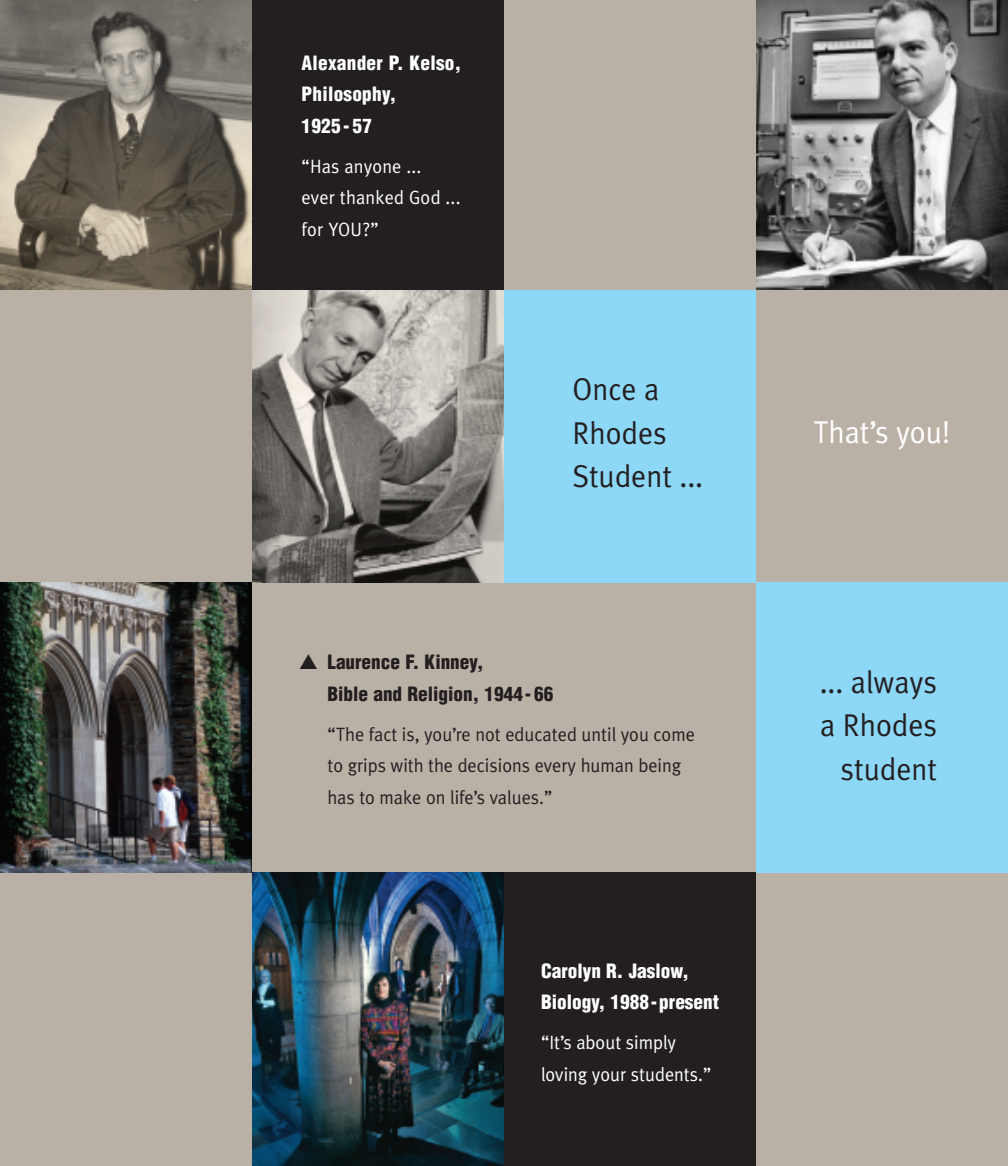
<style>
.page{position:relative;width:1008px;height:1166px;background:#bab1a6}
.page>*{position:absolute;margin:0;border:0;box-sizing:border-box;transform-origin:0 0}
.t1{font:31.5px/43.8px "Meta Plus Normal";color:#231f20;text-align:right;scale:.95 1}
.t2{font:31.5px "Meta Plus Normal";color:#fff;scale:.95 1}
.t3{font:19.25px/31.5px "Meta Plus Normal";color:#231f20;scale:.95 1}
.t4{font:19.25px/31.5px "Meta Plus Normal";color:#fff;scale:.95 1}
.t5{font:900 condensed 19.25px/31.5px "Helvetica";color:#fff}
.t6{font:900 condensed 19.25px/31.5px "Helvetica";color:#231f20}
</style>
<div class="page">
<img style="left:0;top:0;width:252px;height:290px">
<img style="left:252px;top:290px;width:252px;height:292px">
<img style="left:252px;top:872px;width:252px;height:294px">
<img style="left:756px;top:0;width:252px;height:290px">
<div style="left:252px;top:0;width:252px;height:290px;background:#231f20"></div>
<div style="left:504px;top:872px;width:252px;height:294px;background:#231f20"></div>
<img style="left:0;top:582px;width:252px;height:290px">
<div style="left:756px;top:582px;width:252px;height:290px;background:#8dd7f7"></div>
<div style="left:504px;top:290px;width:252px;height:292px;background:#8dd7f7"></div>
<p class="t5" style="left:301px;top:47px;width:161px">Alexander P. Kelso,<br>Philosophy,<br>1925- 57</p>
<p class="t4" style="left:301px;top:150px;width:169px">“Has anyone ...<br>ever thanked God ... for YOU?”</p>
<h1 class="t1" style="left:573px;top:367px;width:139px;text-align:left">Once a<br>Rhodes<br>Student ...</h1>
<p class="t6" style="left:327px;top:646px;width:228px">Laurence F. Kinney,<br>Bible and Religion, 1944- 66</p>
<p class="t3" style="left:327px;top:718px;width:388px">“The fact is, you’re not educated until you come to grips with the decisions every human being has to make on life’s values.”</p>
<p class="t5" style="left:541px;top:955px;width:180px">Carolyn R. Jaslow,<br>Biology, 1988-present</p>
<p class="t4" style="left:541px;top:1027px;width:181px">“It’s about simply loving your students.”</p>
<h1 class="t2" style="left:814px;top:413px;width:145px">That’s you!</h1>
<h1 class="t1" style="left:820px;top:660px;width:125px">... always a Rhodes student</h1>
</div>
